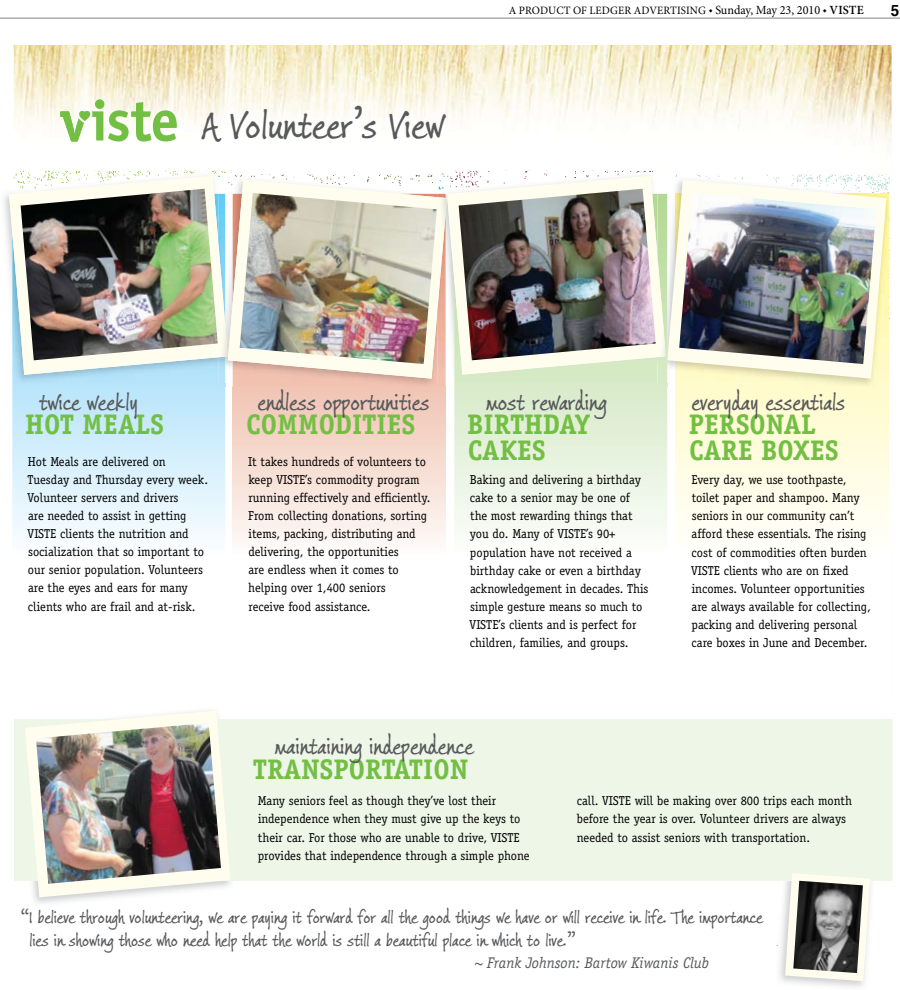
<style>
.page{position:relative;width:900px;height:990px;background:#fff}
.page>*{position:absolute;margin:0;border:0;box-sizing:border-box;transform-origin:0 0}
.t1{font:40px "Jimmy Crack Corn Pro";color:#58595b}
.t2{font:700 28.38px/25.9px "Officina Serif";color:#72bf44}
.t3{font:24.5px "Jimmy Crack Corn Pro";color:#58595b}
.t4{font:18.12px/23.2px "Jimmy Crack Corn Pro";color:#58595b}
.t5{font:700 15.62px "Helvetica";color:#000}
.t6{font:italic 15.5px "Officina Serif";color:#58595b}
.t7{font:12.88px/18.1px "Officina Serif";color:#000}
.t8{font:12.5px "Minion Pro";color:#000}
.t9{font:11.25px "Minion Pro";letter-spacing:.01em;color:#000}
.s1{font-weight:500;font-size:8.75px}
.s2{font-weight:600}
</style>
<div class="page">
<hr style="left:0;top:17px;width:900px;height:2px;background:#000">
<img style="left:14px;top:45px;width:878px;height:650px">
<svg style="left:12px;top:383px;width:213px;height:180px"></svg>
<div style="left:233px;top:387px;width:213px;height:176px;background:linear-gradient(to bottom,#f0c3b2,#fffefd)"></div>
<svg style="left:454px;top:383px;width:213px;height:180px"></svg>
<div style="left:676px;top:387px;width:213px;height:176px;background:linear-gradient(to bottom,#fffbcb,#fffffe)"></div>
<div style="left:14px;top:720px;width:879px;height:161px;background:#eef6e8"></div>
<svg style="left:785px;top:873px;width:85px;height:108px"></svg>
<img style="left:793px;top:881px;width:70px;height:92px">
<img style="left:14px;top:171px;width:217px;height:5px">
<img style="left:12px;top:375px;width:206px;height:8px">
<svg style="left:9px;top:176px;width:209px;height:199px"></svg>
<img style="left:21px;top:189px;width:197px;height:171px">
<img style="left:225px;top:175px;width:225px;height:212px">
<svg style="left:218px;top:383px;width:7px;height:4px"></svg>
<img style="left:233px;top:379px;width:213px;height:8px">
<img style="left:218px;top:175px;width:13px;height:208px">
<img style="left:218px;top:241px;width:10px;height:116px">
<svg style="left:228px;top:180px;width:209px;height:199px"></svg>
<img style="left:240px;top:193px;width:197px;height:171px">
<svg style="left:60px;top:102px;width:117px;height:40px"></svg>
<div style="left:95px;top:99px;width:9px;height:10px;background:#72bf44;border-radius:50%"></div>
<img style="left:437px;top:171px;width:232px;height:212px">
<div style="left:454px;top:375px;width:204px;height:8px;background:#d7eac8"></div>
<img style="left:437px;top:175px;width:13px;height:208px">
<img style="left:437px;top:194px;width:9px;height:189px">
<img style="left:437px;top:197px;width:10px;height:115px">
<svg style="left:447px;top:176px;width:211px;height:199px"></svg>
<img style="left:459px;top:189px;width:197px;height:171px">
<img style="left:667px;top:175px;width:223px;height:212px">
<svg style="left:658px;top:383px;width:9px;height:4px"></svg>
<img style="left:676px;top:194px;width:213px;height:193px">
<img style="left:658px;top:175px;width:11px;height:208px">
<img style="left:658px;top:194px;width:9px;height:189px">
<img style="left:658px;top:259px;width:8px;height:98px">
<svg style="left:667px;top:180px;width:220px;height:199px"></svg>
<img style="left:679px;top:193px;width:197px;height:171px">
<svg style="left:25px;top:711px;width:206px;height:186px"></svg>
<img style="left:36px;top:723px;width:185px;height:161px">
<h1 class="t1" style="left:201px;top:98px;width:243px">A Volunteer’s View</h1>
<p class="t8" style="left:709px;top:2px;width:157px"><span class="s1">◆</span> SUNDAY, MAY 23, 2010 <span class="s1">◆</span> <span class="s2">VISTE</span></p>
<p class="t9" style="left:509px;top:3px;width:199px">A PRODUCT OF LEDGER ADVERTISING</p>
<p class="t5" style="left:891px;top:-2px;width:10px">5</p>
<h3 class="t3" style="left:39px;top:386px;width:101px">twice weekly</h3>
<h3 class="t3" style="left:258px;top:386px;width:173px">endless opportunities</h3>
<h3 class="t3" style="left:486px;top:386px;width:122px">most rewarding</h3>
<h3 class="t3" style="left:691px;top:386px;width:155px">everyday essentials</h3>
<h2 class="t2" style="left:25px;top:411px;width:140px">HOT MEALS</h2>
<p class="t7" style="left:28px;top:453px;width:182px">Hot Meals are delivered on<br>Tuesday and Thursday every week.<br>Volunteer servers and drivers<br>are needed to assist in getting<br>VISTE clients the nutrition and socialization that so important to our senior population. Volunteers are the eyes and ears for many clients who are frail and at-risk.</p>
<h2 class="t2" style="left:246px;top:411px;width:170px">COMMODITIES</h2>
<p class="t7" style="left:248px;top:453px;width:184px">It takes hundreds of volunteers to keep VISTE’s commodity program running effectively and efficiently.<br>From collecting donations, sorting items, packing, distributing and delivering, the opportunities<br>are endless when it comes to helping over 1,400 seniors<br>receive food assistance.</p>
<h2 class="t2" style="left:689px;top:411px;width:151px">PERSONAL<br>CARE BOXES</h2>
<p class="t7" style="left:691px;top:471px;width:181px">Every day, we use toothpaste, toilet paper and shampoo. Many seniors in our community can’t afford these essentials. The rising cost of commodities often burden<br>VISTE clients who are on fixed incomes. Volunteer opportunities are always available for collecting, packing and delivering personal care boxes in June and December.</p>
<h2 class="t2" style="left:467px;top:411px;width:125px">BIRTHDAY<br>CAKES</h2>
<p class="t7" style="left:470px;top:471px;width:180px">Baking and delivering a birthday cake to a senior may be one of the most rewarding things that you do. Many of VISTE’s 90+ population have not received a birthday cake or even a birthday acknowledgement in decades. This simple gesture means so much to<br>VISTE’s clients and is perfect for children, families, and groups.</p>
<h3 class="t3" style="left:275px;top:730px;width:200px">maintaining independence</h3>
<h2 class="t2" style="left:253px;top:756px;width:217px">TRANSPORTATION</h2>
<p class="t7" style="left:258px;top:792px;width:273px">Many seniors feel as though they’ve lost their independence when they must give up the keys to their car. For those who are unable to drive, VISTE provides that independence through a simple phone</p>
<p class="t7" style="left:577px;top:792px;width:277px">call. VISTE will be making over 800 trips each month before the year is over. Volunteer drivers are always needed to assist seniors with transportation.</p>
<h3 class="t4" style="left:29px;top:906px;width:735px;text-indent:-9px">“I believe through volunteering, we are paying it forward for all the good things we have or will receive in life. The importance lies in showing those who need help that the world is still a beautiful place in which to live.”</h3>
<p class="t6" style="left:475px;top:954px;width:236px">~ Frank Johnson: Bartow Kiwanis Club</p>
</div>
